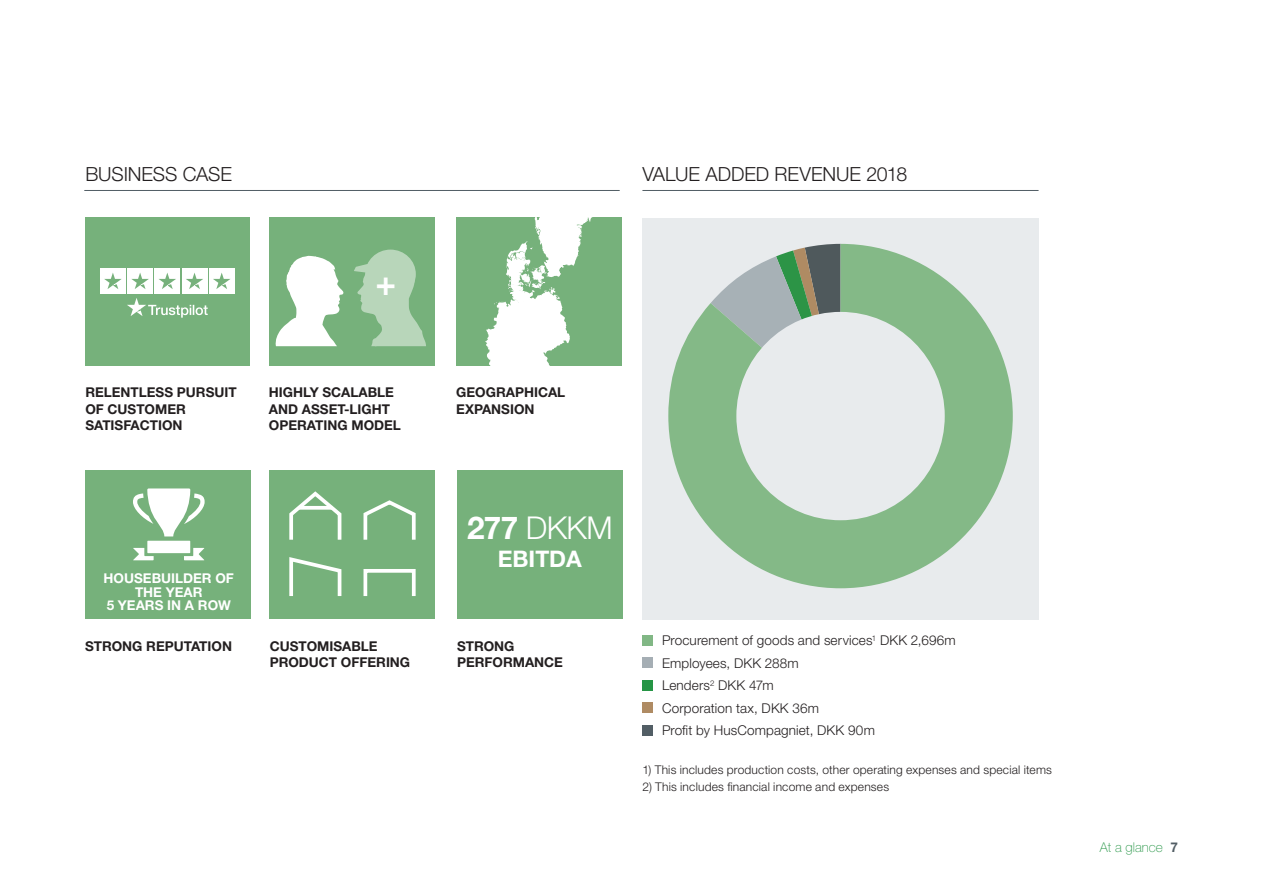
<style>
.page{position:relative;width:1263px;height:893px;background:#fff}
.page>*{position:absolute;margin:0;border:0;box-sizing:border-box;transform-origin:0 0}
.FBrød{font:700 34.5px "Helvetica Neue LT Std";color:#fff}
.FBrød-2{font:300 31.5px "Helvetica Neue LT Std";color:#fff}
.FBrød-3{font:700 22.8px "Helvetica Neue LT Std";color:#fff}
.Manchet_-_13_pt{font:300 19.5px "Helvetica Neue LT Std";letter-spacing:-.005em;color:#231f20}
.Årsregnskab_-_mellem{font:700 13.5px/16.5px "Helvetica Neue LT Std";color:#231f20}
._2{font:300 13.5px "Helvetica Neue LT Std";letter-spacing:.01em;color:#231f20}
.FBrød-4{font:700 13.5px/13.5px "Helvetica Neue LT Std";color:#fff;text-align:center}
.Paginering{font:100 13.5px "Helvetica Neue LT Std";color:#259545}
._2-2{font:300 12px "Helvetica Neue LT Std";letter-spacing:.015em;color:#231f20}
.s1{font-weight:700}
.s2{font-weight:700;color:#525e65}
</style>
<div class="page">
<div style="left:642px;top:218px;width:396px;height:401px;background:#e8ebed"></div>
<svg style="left:668px;top:244px;width:345px;height:344px;fill:#84b987"></svg>
<div style="left:736px;top:312px;width:209px;height:208px;background:#e8ebed;border-radius:50%"></div>
<hr style="left:84px;top:190px;width:536px;height:1px;background:#525e65">
<div style="left:85px;top:470px;width:166px;height:149px;background:#76b17b"></div>
<div style="left:270px;top:470px;width:165px;height:149px;background:#76b17b"></div>
<div style="left:457px;top:470px;width:165px;height:149px;background:#76b17b"></div>
<hr style="left:642px;top:190px;width:396px;height:1px;background:#525e65">
<div style="left:363px;top:569px;width:53px;height:29px;border:4px solid #fff"></div>
<svg style="left:363px;top:500px;width:53px;height:40px"></svg>
<svg style="left:289px;top:557px;width:53px;height:39px"></svg>
<svg style="left:289px;top:491px;width:53px;height:49px"></svg>
<svg style="left:299px;top:506px;width:34px;height:4px"></svg>
<div style="left:85px;top:217px;width:165px;height:148px;background:#76b17b"></div>
<div style="left:269px;top:217px;width:165px;height:148px;background:#76b17b"></div>
<div style="left:456px;top:217px;width:166px;height:148px;background:#76b17b"></div>
<svg style="left:485px;top:217px;width:113px;height:149px"></svg>
<svg style="left:275px;top:256px;width:69px;height:90px"></svg>
<svg style="left:354px;top:249px;width:72px;height:98px;fill:#b8d6ba"></svg>
<svg style="left:133px;top:488px;width:72px;height:48px"></svg>
<svg style="left:133px;top:548px;width:21px;height:12px"></svg>
<svg style="left:184px;top:548px;width:20px;height:12px"></svg>
<div style="left:147px;top:541px;width:43px;height:12px;background:#fff"></div>
<div style="left:642px;top:635px;width:11px;height:10px;background:#81b785"></div>
<div style="left:642px;top:657px;width:11px;height:11px;background:#a5aeb4"></div>
<div style="left:642px;top:680px;width:11px;height:10px;background:#259545"></div>
<div style="left:642px;top:702px;width:11px;height:11px;background:#af8b63"></div>
<div style="left:642px;top:725px;width:11px;height:10px;background:#525e65"></div>
<div style="left:100px;top:268px;width:25px;height:25px;background:#fff"></div>
<div style="left:128px;top:268px;width:25px;height:25px;background:#fff"></div>
<div style="left:155px;top:268px;width:25px;height:25px;background:#fff"></div>
<div style="left:182px;top:268px;width:25px;height:25px;background:#fff"></div>
<div style="left:209px;top:268px;width:25px;height:25px;background:#fff"></div>
<svg style="left:104px;top:273px;width:18px;height:16px"></svg>
<svg style="left:131px;top:273px;width:18px;height:16px"></svg>
<svg style="left:159px;top:273px;width:17px;height:16px"></svg>
<svg style="left:186px;top:273px;width:17px;height:16px"></svg>
<svg style="left:213px;top:273px;width:17px;height:16px"></svg>
<svg style="left:127px;top:298px;width:81px;height:20px"></svg>
<p class="Manchet_-_13_pt" style="left:85px;top:163px;width:148px">BUSINESS CASE</p>
<p class="Manchet_-_13_pt" style="left:642px;top:163px;width:266px">VALUE ADDED REVENUE 2018</p>
<p class="FBrød" style="left:376px;top:261px;width:22px">+</p>
<p class="Årsregnskab_-_mellem" style="left:85px;top:384px;width:153px">RELENTLESS PURSUIT<br>OF CUSTOMER<br>SATISFACTION</p>
<p class="Årsregnskab_-_mellem" style="left:269px;top:384px;width:133px">HIGHLY SCALABLE<br>AND ASSET-LIGHT<br>OPERATING MODEL</p>
<p class="Årsregnskab_-_mellem" style="left:456px;top:384px;width:110px">GEOGRAPHICAL</p>
<p class="Årsregnskab_-_mellem" style="left:456px;top:400px;width:80px">EXPANSION</p>
<p class="FBrød-4" style="left:104px;top:571px;width:132px">HOUSEBUILDER OF<br>THE YEAR<br>5 YEARS IN A ROW</p>
<p class="FBrød-2" style="left:467px;top:508px;width:147px"><span class="s1">277</span> DKKM</p>
<p class="FBrød-3" style="left:498px;top:545px;width:86px">EBITDA</p>
<p class="Årsregnskab_-_mellem" style="left:85px;top:638px;width:149px">STRONG REPUTATION</p>
<p class="Årsregnskab_-_mellem" style="left:270px;top:638px;width:142px">CUSTOMISABLE<br>PRODUCT OFFERING</p>
<p class="Årsregnskab_-_mellem" style="left:457px;top:638px;width:108px">STRONG<br>PERFORMANCE</p>
<p class="_2" style="left:662px;top:632px;width:295px">Procurement of goods and services<sup>1</sup> DKK 2,696m</p>
<p class="_2" style="left:662px;top:655px;width:138px">Employees, DKK 288m</p>
<p class="_2" style="left:662px;top:677px;width:113px">Lenders<sup>2</sup> DKK 47m</p>
<p class="_2" style="left:662px;top:700px;width:158px">Corporation tax, DKK 36m</p>
<p class="_2" style="left:662px;top:722px;width:214px">Profit by HusCompagniet, DKK 90m</p>
<p class="_2-2" style="left:642px;top:763px;width:411px">1) This includes production costs, other operating expenses and special items</p>
<p class="_2-2" style="left:642px;top:779px;width:248px">2) This includes financial income and expenses</p>
<p class="Paginering" style="left:1100px;top:839px;width:80px">At a glance <span class="s2">7</span></p>
</div>
